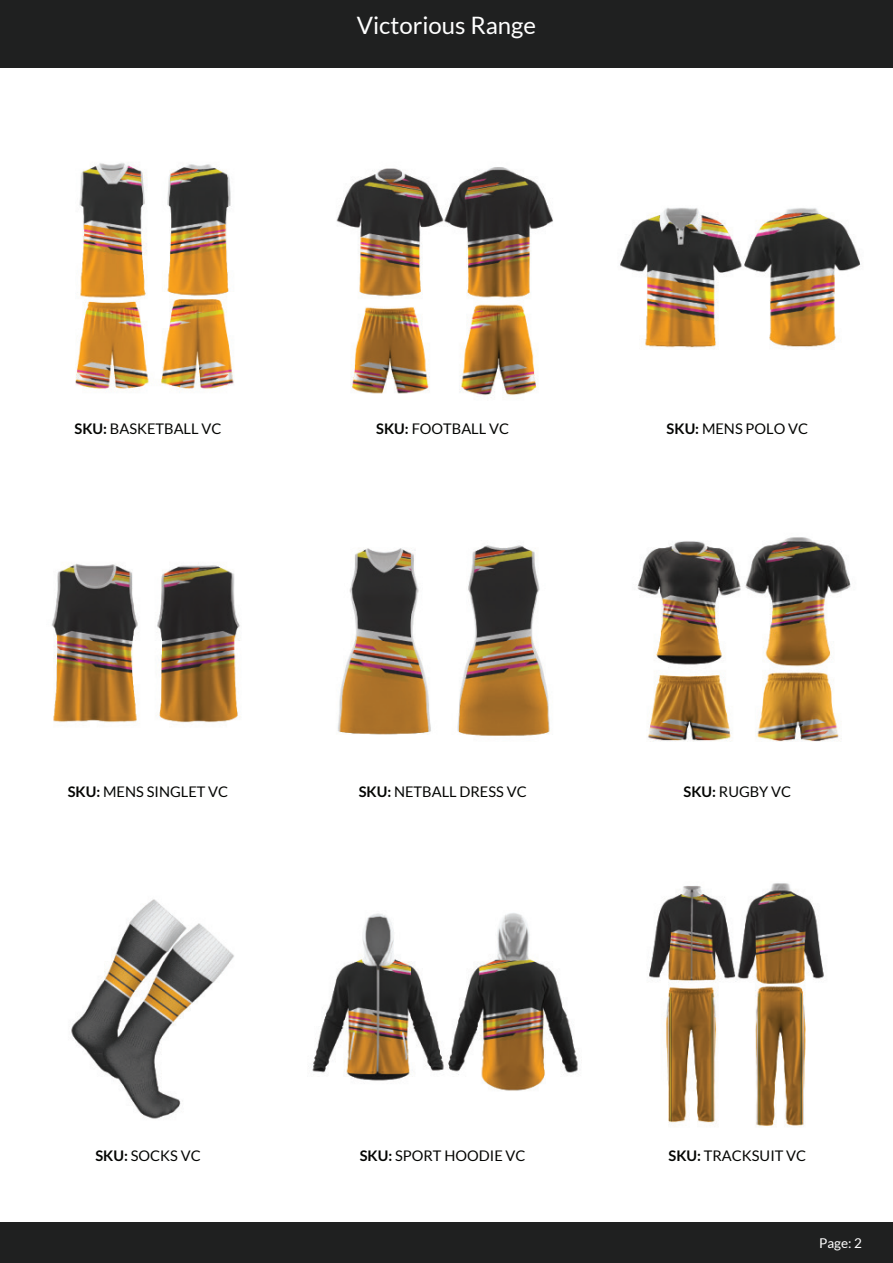
<style>
.page{position:relative;width:893px;height:1263px;background:#fff}
.page>*{position:absolute;margin:0;border:0;box-sizing:border-box;transform-origin:0 0}
.t1{font:24px "Lato";color:#fff}
.t2{font:14.7px "Lato";color:#040503}
.t3{font:13.5px "Lato";color:#fff}
.s1{font-weight:700}
</style>
<div class="page">
<img style="left:75px;top:163px;width:159px;height:226px">
<img style="left:336px;top:167px;width:217px;height:229px">
<img style="left:620px;top:208px;width:241px;height:142px">
<img style="left:51px;top:563px;width:190px;height:160px">
<img style="left:337px;top:545px;width:213px;height:191px">
<img style="left:637px;top:537px;width:214px;height:205px">
<img style="left:71px;top:899px;width:163px;height:220px">
<img style="left:312px;top:913px;width:266px;height:178px">
<img style="left:649px;top:883px;width:175px;height:244px">
<div style="left:0;top:0;width:893px;height:68px;background:#1f2020"></div>
<div style="left:0;top:1222px;width:893px;height:41px;background:#1f2020"></div>
<h1 class="t1" style="left:357px;top:12px;width:181px">Victorious Range</h1>
<p class="t2" style="left:75px;top:420px;width:148px"><span class="s1">SKU:</span> BASKETBALL VC</p>
<p class="t2" style="left:376px;top:420px;width:134px"><span class="s1">SKU:</span> FOOTBALL VC</p>
<p class="t2" style="left:667px;top:420px;width:143px"><span class="s1">SKU:</span> MENS POLO VC</p>
<p class="t2" style="left:68px;top:784px;width:162px"><span class="s1">SKU:</span> MENS SINGLET VC</p>
<p class="t2" style="left:359px;top:784px;width:170px"><span class="s1">SKU:</span> NETBALL DRESS VC</p>
<p class="t2" style="left:683px;top:784px;width:109px"><span class="s1">SKU:</span> RUGBY VC</p>
<p class="t2" style="left:95px;top:1147px;width:107px"><span class="s1">SKU:</span> SOCKS VC</p>
<p class="t2" style="left:360px;top:1147px;width:167px"><span class="s1">SKU:</span> SPORT HOODIE VC</p>
<p class="t2" style="left:668px;top:1147px;width:139px"><span class="s1">SKU:</span> TRACKSUIT VC</p>
<p class="t3" style="left:819px;top:1235px;width:44px">Page: 2</p>
</div>
